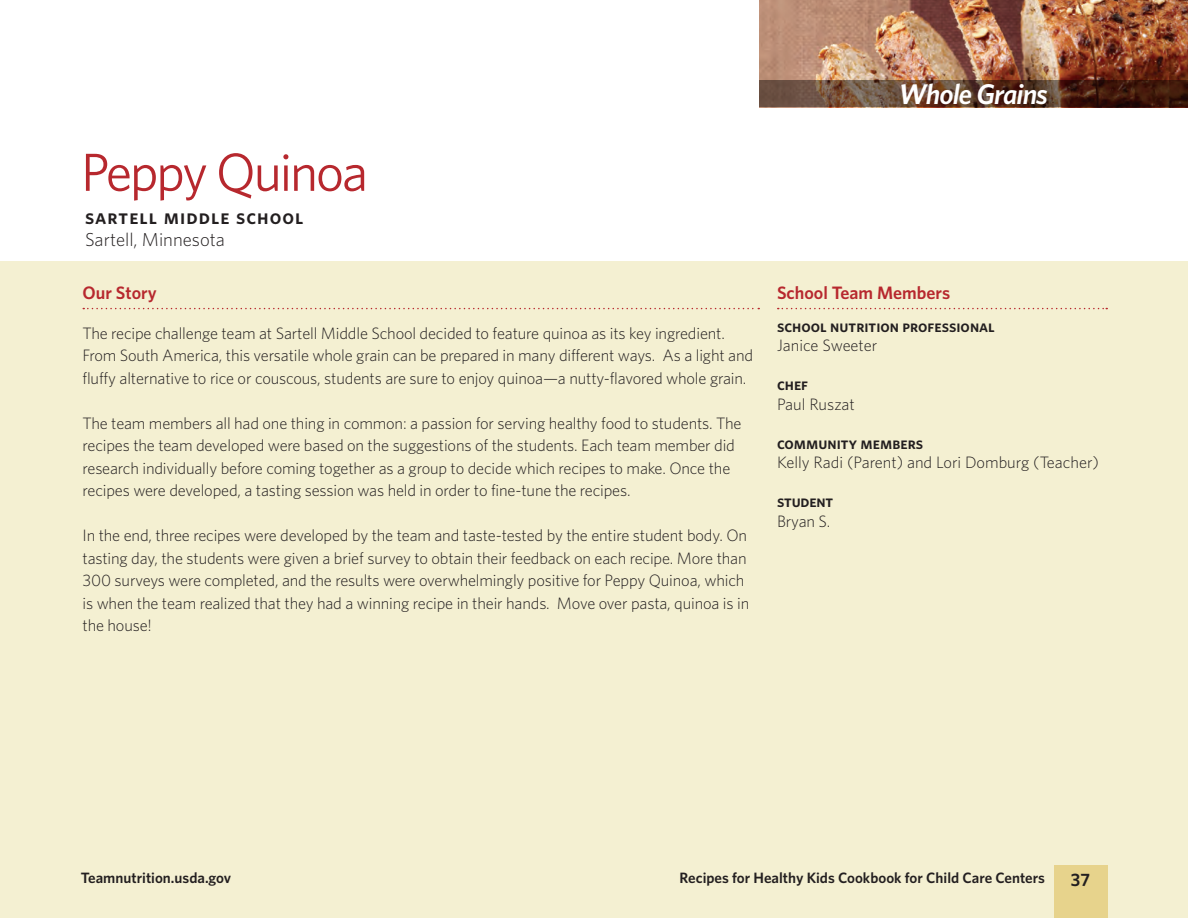
<style>
.page{position:relative;width:1188px;height:918px;background:#fff}
.page>*{position:absolute;margin:0;border:0;box-sizing:border-box;transform-origin:0 0}
.t1{font:53.7px "Whitney HTF";letter-spacing:-.04em;color:#b7282e}
.t2{font:italic 600 28.5px "Whitney HTF";letter-spacing:-.03em;color:#fff}
.t3{font:20.7px "Whitney HTF Semi Bold SC";letter-spacing:.05em;color:#231f20}
.t4{font:300 18.75px "Whitney HTF";color:#231f20}
.Sub1{font:600 18px "Whitney HTF";color:#b7282e}
.t5{font:600 18px "Whitney HTF";color:#231f20}
.t6{font:300 16.5px/22.5px "Whitney HTF";letter-spacing:-.01em;color:#231f20}
.t7{font:16.5px "Whitney HTF Semi Bold SC";color:#231f20}
.t8{font:600 15px "Whitney HTF";color:#231f20}
</style>
<div class="page">
<div style="left:0;top:261px;width:1188px;height:657px;background:#f4f0d2"></div>
<img style="left:759px;top:0;width:429px;height:80px">
<div style="left:1054px;top:865px;width:54px;height:53px;background:#e7d38c"></div>
<svg style="left:759px;top:80px;width:429px;height:27px;background:#5a3929"></svg>
<svg style="left:83px;top:308px;width:676px;height:1px"></svg>
<svg style="left:778px;top:308px;width:329px;height:1px"></svg>
<p class="t1" style="left:81px;top:140px;width:289px">Peppy Quinoa</p>
<p class="t3" style="left:85px;top:205px;width:220px">sartell middle school</p>
<p class="t4" style="left:85px;top:228px;width:141px">Sartell, Minnesota</p>
<p class="Sub1" style="left:82px;top:282px;width:76px">Our Story</p>
<p class="t6" style="left:82px;top:322px;width:672px">The recipe challenge team at Sartell Middle School decided to feature quinoa as its key ingredient.<br>From South America, this versatile whole grain can be prepared in many different ways. As a light and fluffy alternative to rice or couscous, students are sure to enjoy quinoa—a nutty-flavored whole grain.</p>
<p class="t6" style="left:82px;top:412px;width:661px">The team members all had one thing in common: a passion for serving healthy food to students. The recipes the team developed were based on the suggestions of the students. Each team member did research individually before coming together as a group to decide which recipes to make. Once the recipes were developed, a tasting session was held in order to fine-tune the recipes.</p>
<p class="t6" style="left:82px;top:524px;width:668px">In the end, three recipes were developed by the team and taste-tested by the entire student body. On tasting day, the students were given a brief survey to obtain their feedback on each recipe. More than 300 surveys were completed, and the results were overwhelmingly positive for Peppy Quinoa, which is when the team realized that they had a winning recipe in their hands. Move over pasta, quinoa is in the house!</p>
<h2 class="t2" style="left:899px;top:77px;width:150px">Whole Grains</h2>
<p class="Sub1" style="left:777px;top:282px;width:175px">School Team Members</p>
<p class="t7" style="left:777px;top:316px;width:219px">school nutrition professional</p>
<p class="t6" style="left:777px;top:334px;width:102px">Janice Sweeter</p>
<p class="t7" style="left:777px;top:375px;width:33px">chef</p>
<p class="t6" style="left:777px;top:393px;width:79px">Paul Ruszat</p>
<p class="t7" style="left:777px;top:433px;width:148px">community members</p>
<p class="t6" style="left:777px;top:451px;width:324px">Kelly Radi (Parent) and Lori Domburg (Teacher)</p>
<p class="t7" style="left:777px;top:492px;width:58px">student</p>
<p class="t6" style="left:777px;top:510px;width:55px">Bryan S.</p>
<p class="t8" style="left:81px;top:869px;width:152px">Teamnutrition.usda.gov</p>
<p class="t8" style="left:680px;top:869px;width:367px">Recipes for Healthy Kids Cookbook for Child Care Centers</p>
<p class="t5" style="left:1071px;top:869px;width:21px">37</p>
</div>
